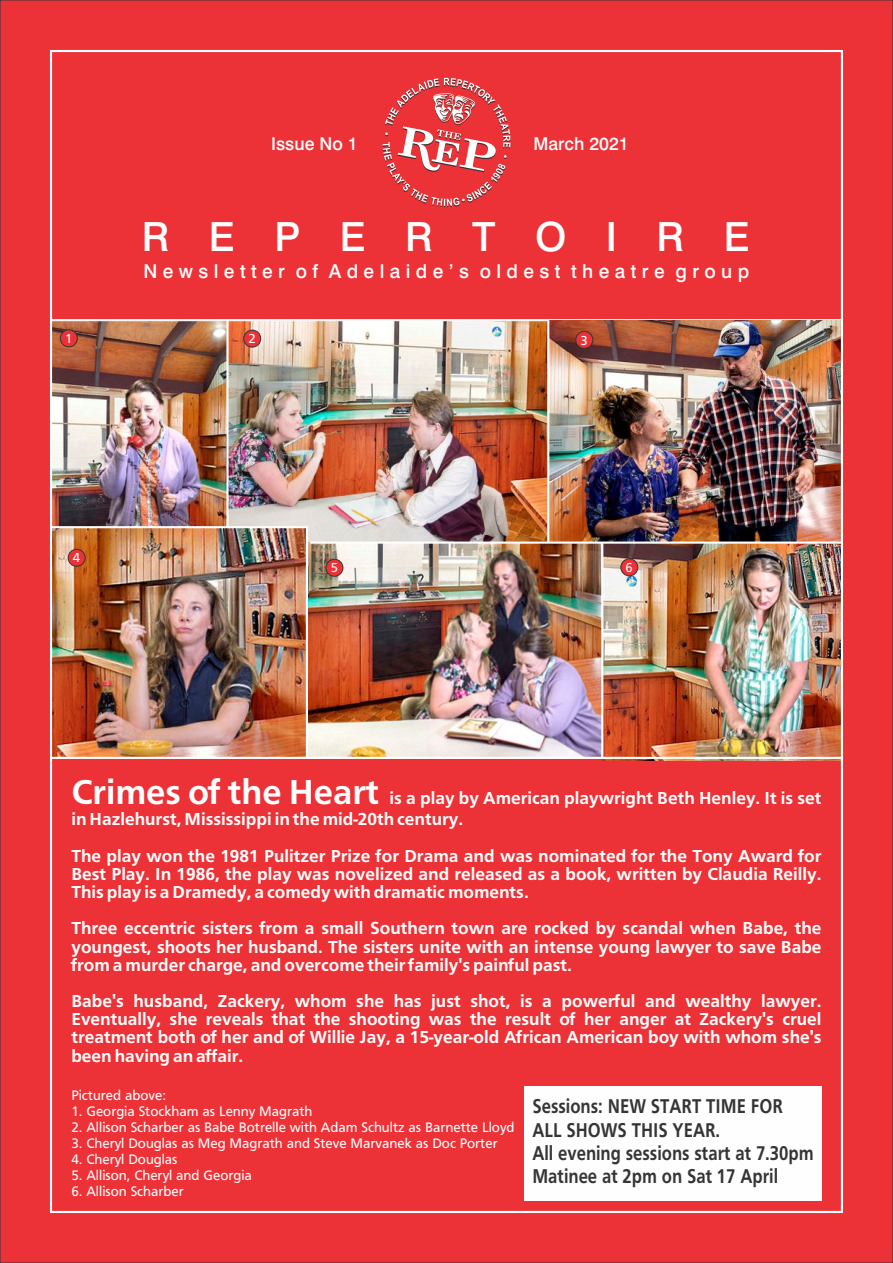
<style>
.page{position:relative;width:893px;height:1263px;background:#ed3237}
.page>*{position:absolute;margin:0;border:0;box-sizing:border-box;transform-origin:0 0}
.t1{font:500 40.2px "Swiss 721 BT";letter-spacing:.98em;color:#fefefe}
.t2{font:700 20.7px/23.4px "Frutiger";color:#373435;scale:.84 1}
.t3{font:500 19.05px "Swiss 721 BT";letter-spacing:.285em;color:#fefefe}
.t4{font:700 18px/18.1px "Frutiger";color:#fff;text-align:justify}
.t5{font:500 17.7px "Swiss 721 BT";color:#fefefe}
.t6{font:14.4px "Frutiger";color:#fefefe}
.t7{font:13.5px "Frutiger";color:#fefefe}
.s1{font-size:36px}
</style>
<div class="page">
<img style="left:602px;top:544px;width:238px;height:216px">
<img style="left:53px;top:321px;width:173px;height:204px">
<img style="left:229px;top:321px;width:318px;height:222px">
<svg style="left:382px;top:78px;width:128px;height:129px;background:#e45357"></svg>
<hr style="left:51px;top:319px;width:791px;height:2px;background:#fefefe">
<hr style="left:226px;top:320px;width:3px;height:230px;background:#fefefe">
<div style="left:60px;top:330px;width:18px;height:17px;background:#ed3237;border:1px solid #373435;border-radius:50%"></div>
<div style="left:244px;top:330px;width:17px;height:17px;background:#ed3237;border:1px solid #373435;border-radius:50%"></div>
<div style="left:524px;top:1086px;width:298px;height:114px;background:#fefefe"></div>
<img style="left:549px;top:320px;width:291px;height:221px">
<img style="left:580px;top:321px;width:237px;height:220px">
<img style="left:309px;top:543px;width:292px;height:214px">
<img style="left:49px;top:525px;width:260px;height:235px">
<hr style="left:310px;top:541px;width:532px;height:3px;background:#fefefe">
<hr style="left:51px;top:757px;width:791px;height:2px;background:#fefefe">
<div style="left:68px;top:549px;width:17px;height:17px;background:#ed3237;border:1px solid #373435;border-radius:50%"></div>
<div style="left:326px;top:559px;width:17px;height:17px;background:#ed3237;border:1px solid #373435;border-radius:50%"></div>
<hr style="left:547px;top:320px;width:2px;height:223px;background:#fefefe">
<div style="left:576px;top:331px;width:17px;height:17px;background:#ed3237;border:1px solid #373435;border-radius:50%"></div>
<hr style="left:601px;top:543px;width:2px;height:215px;background:#fefefe">
<div style="left:621px;top:559px;width:17px;height:17px;background:#ed3237;border:1px solid #373435;border-radius:50%"></div>
<p class="t5" style="left:271px;top:137px;width:88px">Issue No 1</p>
<p class="t5" style="left:534px;top:137px;width:97px">March 2021</p>
<h1 class="t1" style="left:142px;top:220px;width:609px">REPERTOIRE</h1>
<p class="t3" style="left:143px;top:263px;width:607px">Newsletter of Adelaide’s oldest theatre group</p>
<p class="t7" style="left:65px;top:333px;width:9px">1</p>
<p class="t7" style="left:248px;top:334px;width:9px">2</p>
<p class="t7" style="left:73px;top:553px;width:9px">4</p>
<p class="t7" style="left:331px;top:563px;width:9px">5</p>
<p class="t7" style="left:581px;top:335px;width:9px">3</p>
<p class="t7" style="left:626px;top:562px;width:9px">6</p>
<p class="t4" style="left:71px;top:788px;width:752px;line-height:21.6px"><span class="s1">Crimes of the Heart</span> is a play by American playwright Beth Henley. It is set in Hazlehurst, Mississippi in the mid-20th century.</p>
<p class="t4" style="left:71px;top:848px;width:752px">The play won the 1981 Pulitzer Prize for Drama and was nominated for the Tony Award for Best Play. In 1986, the play was novelized and released as a book, written by Claudia Reilly.<br>This play is a Dramedy, a comedy with dramatic moments.</p>
<p class="t4" style="left:71px;top:921px;width:752px">Three eccentric sisters from a small Southern town are rocked by scandal when Babe, the youngest, shoots her husband. The sisters unite with an intense young lawyer to save Babe from a murder charge, and overcome their family's painful past.</p>
<p class="t4" style="left:71px;top:993px;width:752px">Babe's husband, Zackery, whom she has just shot, is a powerful and wealthy lawyer.<br>Eventually, she reveals that the shooting was the result of her anger at Zackery's cruel treatment both of her and of Willie Jay, a 15-year-old African American boy with whom she's been having an affair.</p>
<p class="t6" style="left:71px;top:1090px;width:96px">Pictured above:</p>
<p class="t6" style="left:71px;top:1106px;width:243px">1. Georgia Stockham as Lenny Magrath</p>
<p class="t6" style="left:71px;top:1122px;width:445px">2. Allison Scharber as Babe Botrelle with Adam Schultz as Barnette Lloyd</p>
<p class="t6" style="left:71px;top:1138px;width:428px">3. Cheryl Douglas as Meg Magrath and Steve Marvanek as Doc Porter</p>
<p class="t6" style="left:71px;top:1154px;width:108px">4. Cheryl Douglas</p>
<p class="t6" style="left:71px;top:1170px;width:182px">5. Allison, Cheryl and Georgia</p>
<p class="t6" style="left:71px;top:1186px;width:114px">6. Allison Scharber</p>
<p class="t2" style="left:532px;top:1096px;width:336px">Sessions: NEW START TIME FOR<br>ALL SHOWS THIS YEAR.<br>All evening sessions start at 7.30pm<br>Matinee at 2pm on Sat 17 April</p>
</div>
